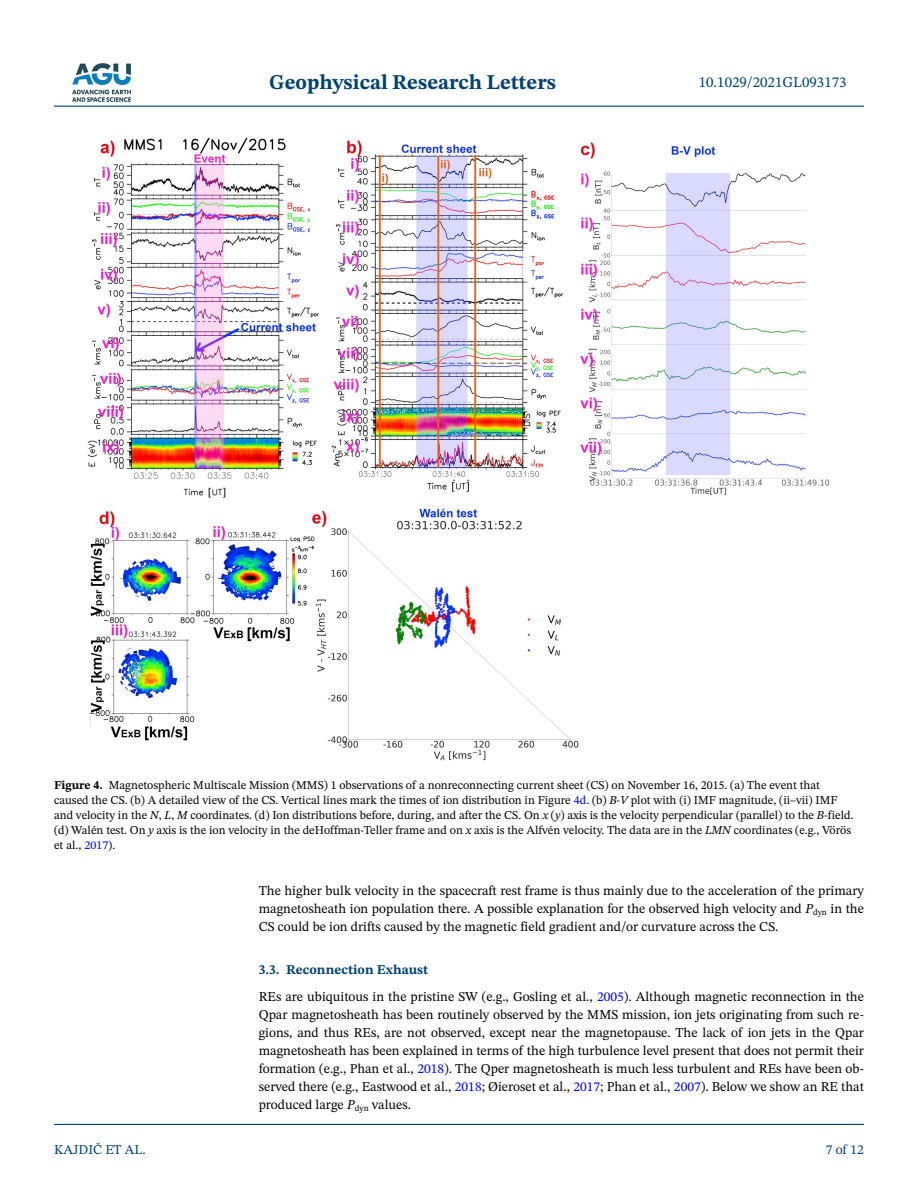
<style>
.page{position:relative;width:918px;height:1188px;background:#fff}
.page>*{position:absolute;margin:0;border:0;box-sizing:border-box;transform-origin:0 0}
.t1{font:700 21px "STIX Two Text";color:#004174}
.t2{font:15px "STIX Two Text";color:#004174}
.t3{font:13.5px/18px "STIX Two Text";color:#000;text-align:justify}
.t4{font:13.5px "STIX Two Text";color:#004174}
.t5{font:12px/15px "STIX Two Text";color:#000}
.s1{font-weight:700}
.s2{color:#00f}
.s3{font-style:italic}
.s4{font-weight:700;color:#004174}
</style>
<div class="page">
<hr style="left:54px;top:106px;width:810px;height:1px;background:#004174">
<hr style="left:54px;top:1124px;width:810px;height:1px;background:#004174">
<img style="left:72px;top:63px;width:59px;height:39px">
<img style="left:87px;top:137px;width:742px;height:623px">
<h1 class="t1" style="left:269px;top:67px;width:288px">Geophysical Research Letters</h1>
<p class="t2" style="left:699px;top:72px;width:149px">10.1029/2021GL093173</p>
<p class="t5" style="left:54px;top:778px;width:801px"><span class="s1">Figure 4.</span> Magnetospheric Multiscale Mission (MMS) 1 observations of a nonreconnecting current sheet (CS) on November 16, 2015. (a) The event that caused the CS. (b) A detailed view of the CS. Vertical lines mark the times of ion distribution in Figure <span class="s2">4d</span>. (b) <span class="s3">B</span>-<span class="s3">V</span> plot with (i) IMF magnitude, (ii–vii) IMF and velocity in the <span class="s3">N</span>, <span class="s3">L</span>, <span class="s3">M</span> coordinates. (d) Ion distributions before, during, and after the CS. On <span class="s3">x</span> (<span class="s3">y</span>) axis is the velocity perpendicular (parallel) to the <span class="s3">B</span>-field. (d) Walén test. On <span class="s3">y</span> axis is the ion velocity in the deHoffman-Teller frame and on <span class="s3">x</span> axis is the Alfvén velocity. The data are in the <span class="s3">LMN</span> coordinates (e.g., Vörös et al., <span class="s2">2017</span>).</p>
<p class="t4" style="left:54px;top:1140px;width:93px">KAJDIČ ET AL.</p>
<p class="t3" style="left:259px;top:881px;width:607px">The higher bulk velocity in the spacecraft rest frame is thus mainly due to the acceleration of the primary magnetosheath ion population there. A possible explanation for the observed high velocity and <span class="s3">P</span><sub>dyn</sub> in the CS could be ion drifts caused by the magnetic field gradient and/or curvature across the CS.</p>
<p class="t3" style="left:259px;top:956px;width:607px;line-height:27px"><span class="s4">3.3. Reconnection Exhaust<br></span>REs are ubiquitous in the pristine SW (e.g., Gosling et al., <span class="s2">2005</span>). Although magnetic reconnection in the</p>
<p class="t3" style="left:259px;top:1006px;width:607px">Qpar magnetosheath has been routinely observed by the MMS mission, ion jets originating from such re&shy;gions, and thus REs, are not observed, except near the magnetopause. The lack of ion jets in the Qpar magnetosheath has been explained in terms of the high turbulence level present that does not permit their formation (e.g., Phan et al., <span class="s2">2018</span>). The Qper magnetosheath is much less turbulent and REs have been ob&shy;served there (e.g., Eastwood et al., <span class="s2">2018</span>; Øieroset et al., <span class="s2">2017</span>; Phan et al., <span class="s2">2007</span>). Below we show an RE that produced large <span class="s3">P</span><sub>dyn</sub> values.</p>
<p class="t4" style="left:826px;top:1140px;width:40px">7 of 12</p>
</div>
